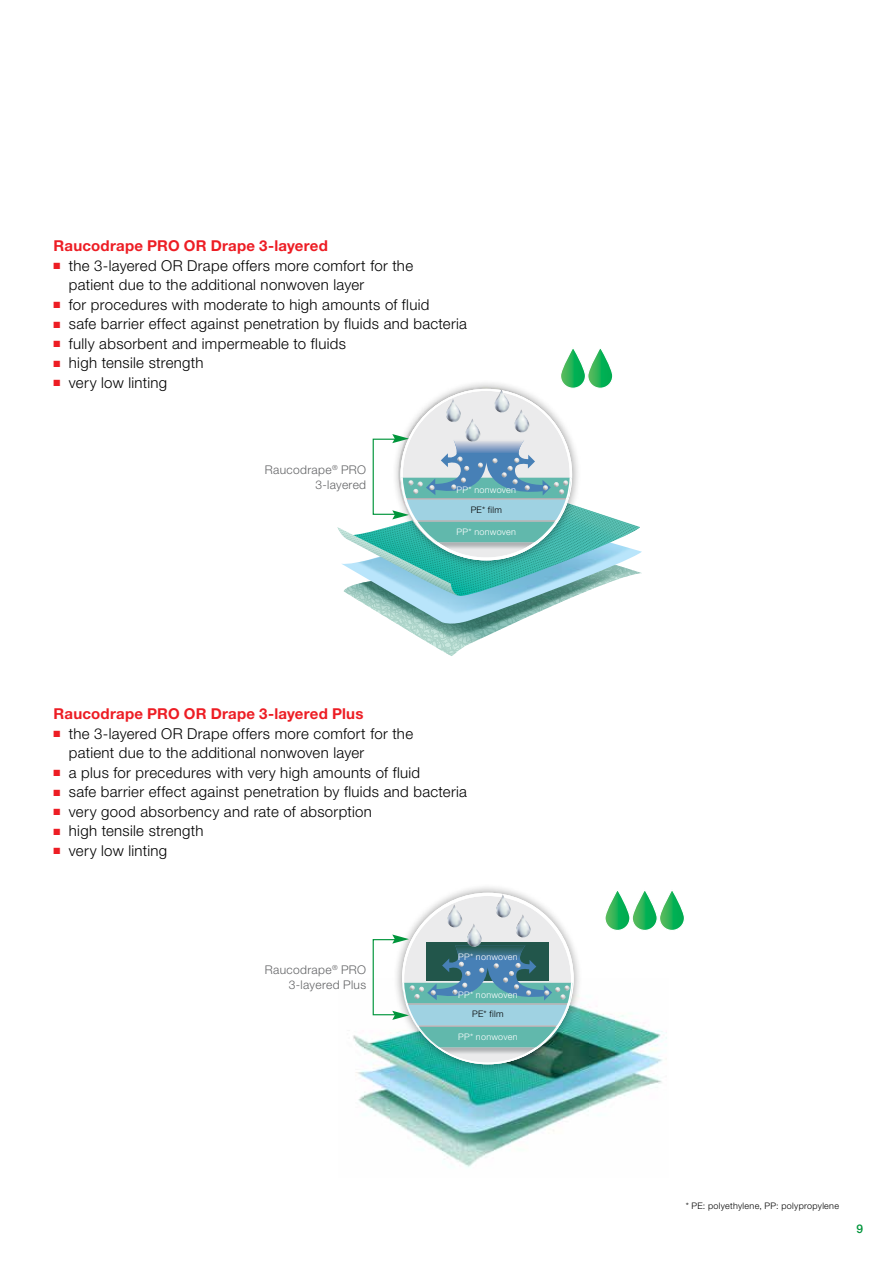
<style>
.page{position:relative;width:893px;height:1263px;background:#fff}
.page>*{position:absolute;margin:0;border:0;box-sizing:border-box;transform-origin:0 0}
.t1{font:300 15px/19.5px "Helvetica Neue LT Pro";letter-spacing:.02em;color:#000}
.t2{font:700 15px "Helvetica Neue LT Pro";letter-spacing:.015em;color:#ed1d24}
.t3{font:300 12px/15px "Helvetica Neue LT Pro";letter-spacing:.03em;color:#636466;text-align:right}
.t4{font:500 12px "Helvetica Neue LT Pro";color:#00953b}
.t5{font:300 9px "Helvetica Neue LT Pro";letter-spacing:.02em;color:#fff}
.t6{font:300 9px "Helvetica Neue LT Pro";letter-spacing:.035em;color:#000}
.s1{color:#ed1d24}
</style>
<div class="page">
<img style="left:353px;top:1008px;width:314px;height:160px">
<div style="left:393px;top:883px;width:190px;height:190px;background:#000;opacity:.4"></div>
<svg style="left:605px;top:889px;width:25px;height:41px"></svg>
<div style="left:604px;top:889px;width:26px;height:42px;border:1px solid #fff;border-radius:12px"></div>
<svg style="left:632px;top:889px;width:25px;height:41px"></svg>
<div style="left:632px;top:889px;width:26px;height:42px;border:1px solid #fff;border-radius:12px"></div>
<svg style="left:659px;top:889px;width:25px;height:41px"></svg>
<div style="left:659px;top:889px;width:26px;height:42px;border:1px solid #fff;border-radius:12px"></div>
<svg style="left:372px;top:893px;width:202px;height:171px"></svg>
<svg style="left:560px;top:347px;width:25px;height:41px"></svg>
<div style="left:560px;top:347px;width:26px;height:42px;border:1px solid #fff;border-radius:12px"></div>
<svg style="left:588px;top:347px;width:25px;height:41px"></svg>
<div style="left:587px;top:347px;width:26px;height:42px;border:1px solid #fff;border-radius:12px"></div>
<div style="left:391px;top:379px;width:190px;height:190px;background:#000;opacity:.4"></div>
<svg style="left:337px;top:389px;width:305px;height:267px"></svg>
<p class="t2" style="left:54px;top:237px;width:276px">Raucodrape PRO OR Drape 3-layered</p>
<p class="t1" style="left:69px;top:255px;width:346px;text-indent:-15px"><span class="s1">■</span> the 3-layered OR Drape offers more comfort for the patient due to the additional nonwoven layer</p>
<p class="t1" style="left:54px;top:294px;width:377px"><span class="s1">■</span> for procedures with moderate to high amounts of fluid</p>
<p class="t1" style="left:54px;top:314px;width:415px"><span class="s1">■</span> safe barrier effect against penetration by fluids and bacteria</p>
<p class="t1" style="left:54px;top:333px;width:294px"><span class="s1">■</span> fully absorbent and impermeable to fluids</p>
<p class="t1" style="left:54px;top:353px;width:152px"><span class="s1">■</span> high tensile strength</p>
<p class="t1" style="left:54px;top:372px;width:115px"><span class="s1">■</span> very low linting</p>
<p class="t3" style="left:265px;top:462px;width:103px">Raucodrape<sup>®</sup> PRO<br>3-layered</p>
<p class="t5" style="left:455px;top:482px;width:61px">PP* nonwoven</p>
<p class="t6" style="left:471px;top:504px;width:33px">PE* film</p>
<p class="t5" style="left:457px;top:485px;width:61px">PP* nonwoven</p>
<p class="t5" style="left:457px;top:527px;width:61px">PP* nonwoven</p>
<p class="t6" style="left:469px;top:503px;width:33px">PE* film</p>
<p class="t2" style="left:54px;top:705px;width:311px">Raucodrape PRO OR Drape 3-layered Plus</p>
<p class="t1" style="left:69px;top:723px;width:346px;text-indent:-15px"><span class="s1">■</span> the 3-layered OR Drape offers more comfort for the patient due to the additional nonwoven layer</p>
<p class="t1" style="left:54px;top:762px;width:368px"><span class="s1">■</span> a plus for precedures with very high amounts of fluid</p>
<p class="t1" style="left:54px;top:782px;width:415px"><span class="s1">■</span> safe barrier effect against penetration by fluids and bacteria</p>
<p class="t1" style="left:54px;top:801px;width:320px"><span class="s1">■</span> very good absorbency and rate of absorption</p>
<p class="t1" style="left:54px;top:821px;width:152px"><span class="s1">■</span> high tensile strength</p>
<p class="t1" style="left:54px;top:840px;width:115px"><span class="s1">■</span> very low linting</p>
<p class="t3" style="left:265px;top:962px;width:103px">Raucodrape<sup>®</sup> PRO<br>3-layered Plus</p>
<p class="t5" style="left:458px;top:951px;width:61px">PP* nonwoven</p>
<p class="t5" style="left:458px;top:989px;width:61px">PP* nonwoven</p>
<p class="t5" style="left:458px;top:1031px;width:61px">PP* nonwoven</p>
<p class="t6" style="left:472px;top:1009px;width:33px">PE* film</p>
<p class="t6" style="left:686px;top:1201px;width:155px">* PE: polyethylene, PP: polypropylene</p>
<p class="t4" style="left:856px;top:1222px;width:8px">9</p>
</div>
